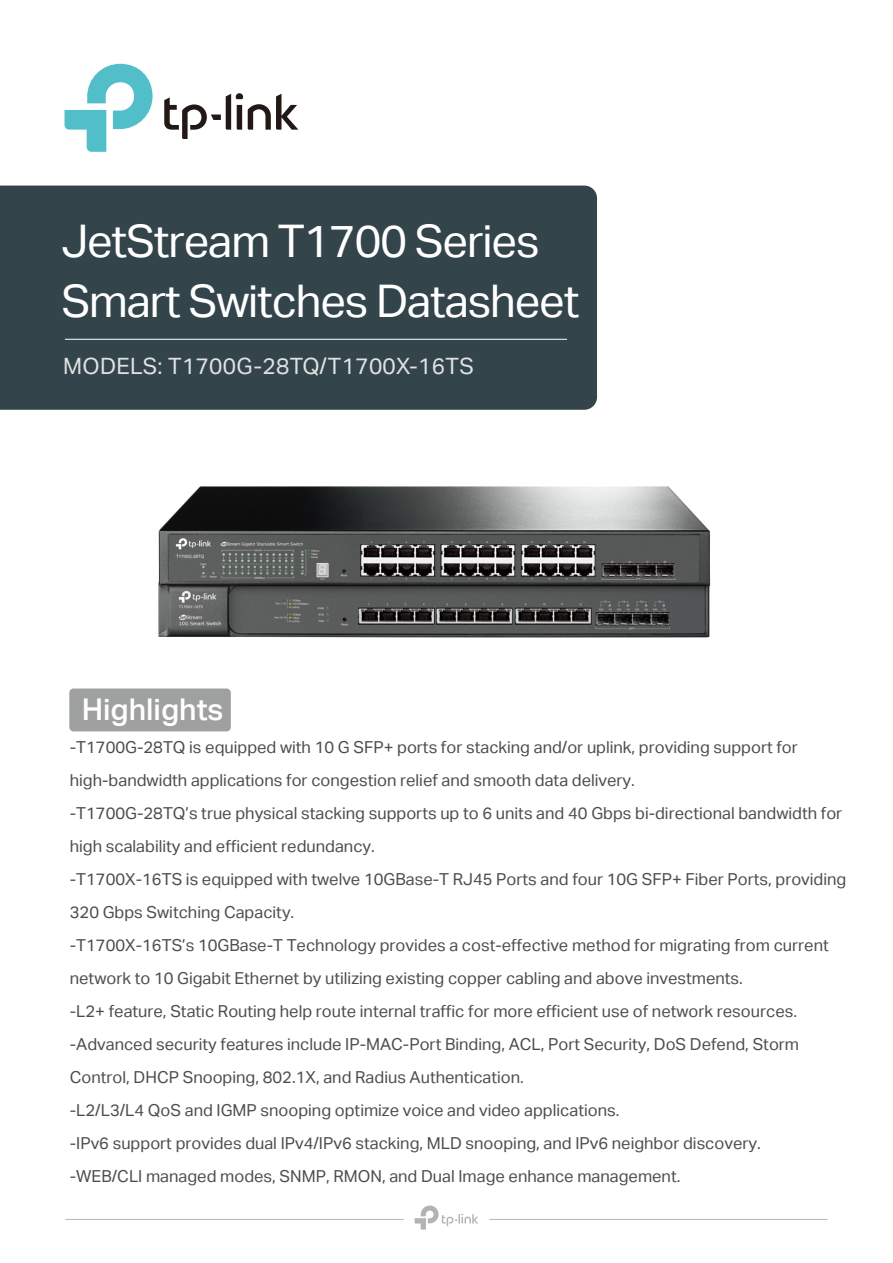
<style>
.page{position:relative;width:893px;height:1263px;background:#fff}
.page>*{position:absolute;margin:0;border:0;box-sizing:border-box;transform-origin:0 0}
.t1{font:45px/60.3px "TP Link Aktiv Regular";letter-spacing:-.025em;color:#fff}
.t2{font:30px "TP Link Aktiv Medium";color:#fff}
.t3{font:22.5px "TP Link Aktiv Regular";letter-spacing:.015em;color:rgb(255 255 255/.85)}
.t4{font:16.5px/33px "TP Link Aktiv Regular";color:#4d4d4d}
</style>
<div class="page">
<div style="left:0;top:186px;width:597px;height:224px;background:#34444b"></div>
<hr style="left:65px;top:339px;width:502px;height:1px;background:#fff">
<div style="left:69px;top:688px;width:162px;height:43px;background:#9fa0a0;border-radius:4px"></div>
<svg style="left:65px;top:64px;width:88px;height:88px"></svg>
<svg style="left:164px;top:93px;width:134px;height:46px"></svg>
<hr style="left:65px;top:1219px;width:339px;height:1px;background:#b6b5b5">
<hr style="left:489px;top:1219px;width:338px;height:1px;background:#b6b5b5">
<svg style="left:415px;top:1205px;width:63px;height:24px"></svg>
<img style="left:159px;top:623px;width:551px;height:15px">
<img style="left:159px;top:487px;width:552px;height:136px">
<h1 class="t1" style="left:61px;top:211px;width:519px">JetStream T1700 Series<br>Smart Switches Datasheet</h1>
<h3 class="t3" style="left:63px;top:353px;width:412px">MODELS: T1700G-28TQ/T1700X-16TS</h3>
<h2 class="t2" style="left:82px;top:692px;width:143px">Highlights</h2>
<p class="t4" style="left:70px;top:731px;width:778px">-T1700G-28TQ is equipped with 10 G SFP+ ports for stacking and/or uplink, providing support for high-bandwidth applications for congestion relief and smooth data delivery.<br>-T1700G-28TQ’s true physical stacking supports up to 6 units and 40 Gbps bi-directional bandwidth for high scalability and efficient redundancy.<br>-T1700X-16TS is equipped with twelve 10GBase-T RJ45 Ports and four 10G SFP+ Fiber Ports, providing 320 Gbps Switching Capacity.<br>-T1700X-16TS’s 10GBase-T Technology provides a cost-effective method for migrating from current network to 10 Gigabit Ethernet by utilizing existing copper cabling and above investments.<br>-L2+ feature, Static Routing help route internal traffic for more efficient use of network resources. -Advanced security features include IP-MAC-Port Binding, ACL, Port Security, DoS Defend, Storm Control, DHCP Snooping, 802.1X, and Radius Authentication.<br>-L2/L3/L4 QoS and IGMP snooping optimize voice and video applications.<br>-IPv6 support provides dual IPv4/IPv6 stacking, MLD snooping, and IPv6 neighbor discovery.<br>-WEB/CLI managed modes, SNMP, RMON, and Dual Image enhance management.</p>
</div>
